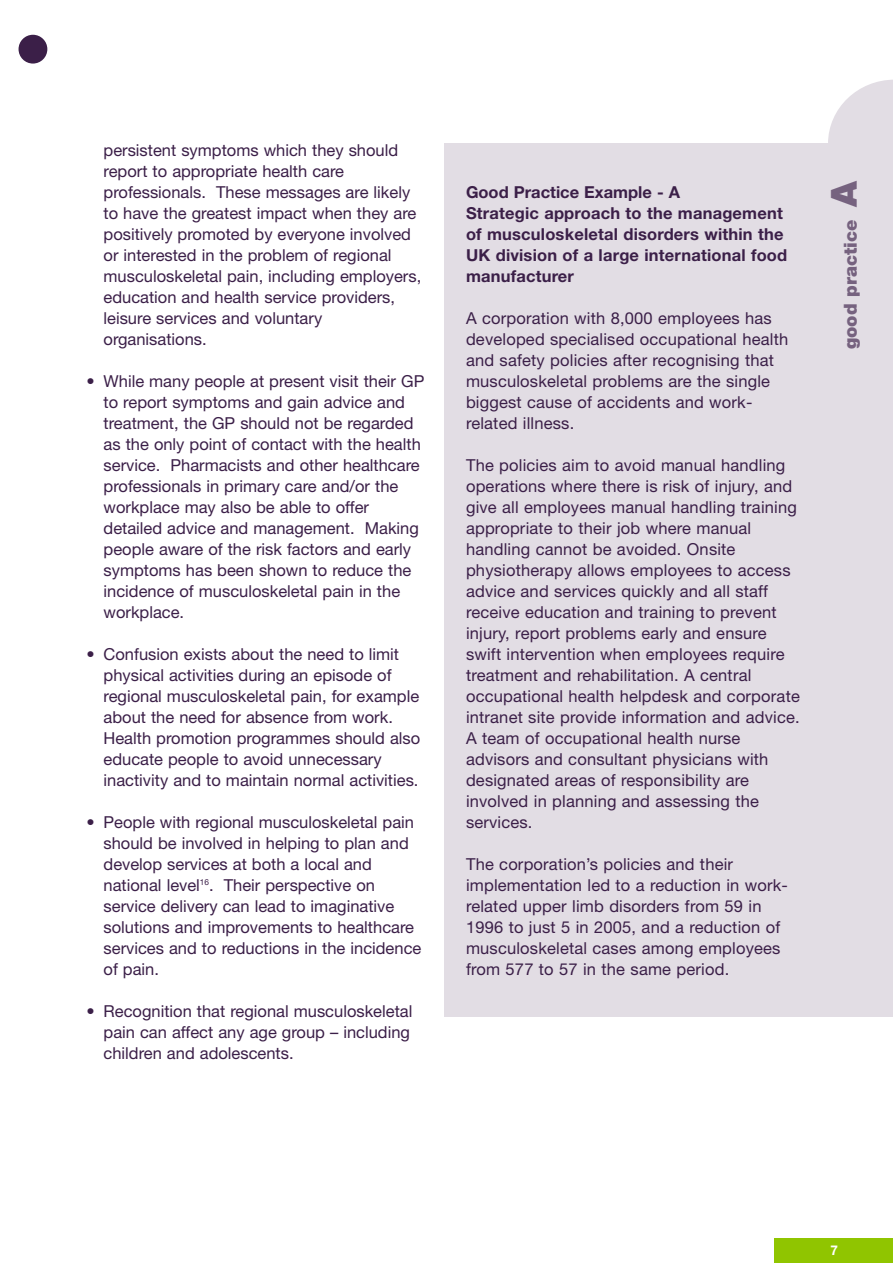
<style>
.page{position:relative;width:893px;height:1263px;background:#fff}
.page>*{position:absolute;margin:0;border:0;box-sizing:border-box;transform-origin:0 0}
.t1{font:900 36px "Helvetica Neue";color:#76627f}
.t2{font:900 18px "Helvetica Neue";color:#76627f}
.t3{font:16.5px/21px "Helvetica Neue";color:#3b1f48}
.t4{font:700 16.5px/21px "Helvetica Neue";letter-spacing:.01em;color:#3b1f48}
.t5{font:700 13.5px "Helvetica Neue";color:#fff}
</style>
<div class="page">
<div style="left:774px;top:1238px;width:119px;height:25px;background:#90c500"></div>
<div style="left:19px;top:35px;width:28px;height:29px;background:#3b1f48;border-radius:50%"></div>
<svg style="left:828px;top:80px;width:65px;height:63px"></svg>
<div style="left:444px;top:143px;width:449px;height:874px;background:#e2dde4"></div>
<p class="t3" style="left:104px;top:141px;width:319px">persistent symptoms which they should report to appropriate health care professionals. These messages are likely to have the greatest impact when they are positively promoted by everyone involved or interested in the problem of regional musculoskeletal pain, including employers, education and health service providers, leisure services and voluntary organisations.</p>
<p class="t3" style="left:104px;top:372px;width:322px;text-indent:-17px">• While many people at present visit their GP to report symptoms and gain advice and treatment, the GP should not be regarded as the only point of contact with the health service. Pharmacists and other healthcare professionals in primary care and/or the workplace may also be able to offer detailed advice and management. Making people aware of the risk factors and early symptoms has been shown to reduce the incidence of musculoskeletal pain in the workplace.</p>
<p class="t3" style="left:104px;top:645px;width:318px;text-indent:-17px">• Confusion exists about the need to limit physical activities during an episode of regional musculoskeletal pain, for example about the need for absence from work.<br>Health promotion programmes should also educate people to avoid unnecessary inactivity and to maintain normal activities.</p>
<p class="t3" style="left:104px;top:813px;width:319px;text-indent:-17px">• People with regional musculoskeletal pain should be involved in helping to plan and develop services at both a local and national level<sup>16</sup>. Their perspective on service delivery can lead to imaginative solutions and improvements to healthcare services and to reductions in the incidence of pain.</p>
<p class="t3" style="left:104px;top:1002px;width:310px;text-indent:-17px">• Recognition that regional musculoskeletal pain can affect any age group – including children and adolescents.</p>
<p class="t4" style="left:466px;top:183px;width:318px">Good Practice Example - A<br>Strategic approach to the management</p>
<h1 class="t1" style="left:831px;top:207px;width:27px;rotate:-90deg">A</h1>
<p class="t4" style="left:466px;top:225px;width:323px">of musculoskeletal disorders within the<br>UK division of a large international food manufacturer</p>
<p class="t3" style="left:466px;top:309px;width:324px">A corporation with 8,000 employees has developed specialised occupational health and safety policies after recognising that musculoskeletal problems are the single biggest cause of accidents and work&shy;related illness.</p>
<p class="t3" style="left:466px;top:456px;width:335px">The policies aim to avoid manual handling operations where there is risk of injury, and give all employees manual handling training appropriate to their job where manual handling cannot be avoided. Onsite physiotherapy allows employees to access advice and services quickly and all staff receive education and training to prevent injury, report problems early and ensure swift intervention when employees require treatment and rehabilitation. A central occupational health helpdesk and corporate intranet site provide information and advice.<br>A team of occupational health nurse advisors and consultant physicians with designated areas of responsibility are involved in planning and assessing the services.</p>
<p class="t3" style="left:466px;top:855px;width:323px">The corporation’s policies and their implementation led to a reduction in work&shy;related upper limb disorders from 59 in 1996 to just 5 in 2005, and a reduction of musculoskeletal cases among employees from 577 to 57 in the same period.</p>
<p class="t2" style="left:844px;top:349px;width:131px;rotate:-90deg">good practice</p>
<p class="t5" style="left:831px;top:1245px;width:9px">7</p>
</div>
